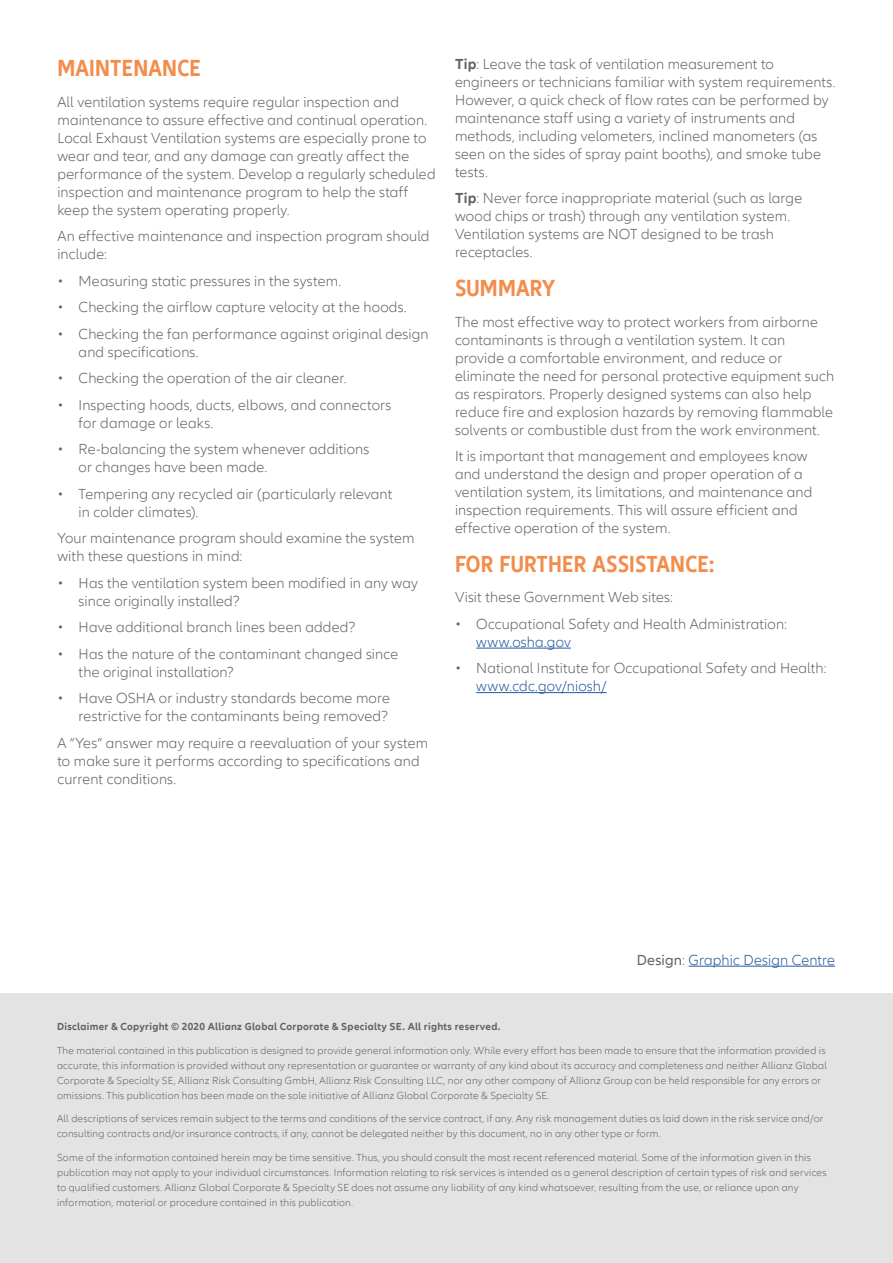
<style>
.page{position:relative;width:893px;height:1263px;background:#fff}
.page>*{position:absolute;margin:0;border:0;box-sizing:border-box;transform-origin:0 0}
.t1{font:700 condensed 24px "Allianz Neo";letter-spacing:.01em;color:#f28d4c}
.t2{font:300 15px/18px "Allianz Neo";letter-spacing:.01em;color:#636362}
.t3{font:300 15px "Allianz Neo";letter-spacing:.01em;color:#245a9c}
.t4{font:300 10.5px/15px "Allianz Neo";letter-spacing:.02em;color:#636362}
.t5{font:700 10.5px "Allianz Neo";letter-spacing:.025em;color:#636362}
.s1{font-weight:700}
.s2{font-weight:400;color:#636362}
.s3{color:#636362}
</style>
<div class="page">
<hr style="left:689px;top:966px;width:146px;height:1px;background:#245a9c">
<div style="left:0;top:993px;width:893px;height:270px;background:#e3e3e3"></div>
<hr style="left:476px;top:648px;width:95px;height:1px;background:#245a9c">
<hr style="left:476px;top:692px;width:131px;height:1px;background:#245a9c">
<h1 class="t1" style="left:57px;top:54px;width:145px">MAINTENANCE</h1>
<p class="t2" style="left:57px;top:93px;width:380px">All ventilation systems require regular inspection and maintenance to assure effective and continual operation.<br>Local Exhaust Ventilation systems are especially prone to wear and tear, and any damage can greatly affect the performance of the system. Develop a regularly scheduled inspection and maintenance program to help the staff keep the system operating properly.</p>
<p class="t2" style="left:57px;top:227px;width:374px">An effective maintenance and inspection program should include:</p>
<p class="t2" style="left:57px;top:272px;width:285px">• Measuring static pressures in the system.</p>
<p class="t2" style="left:57px;top:298px;width:351px">• Checking the airflow capture velocity at the hoods.</p>
<p class="t2" style="left:79px;top:325px;width:351px;text-indent:-21px">• Checking the fan performance against original design and specifications.</p>
<p class="t2" style="left:57px;top:369px;width:291px">• Checking the operation of the air cleaner.</p>
<p class="t2" style="left:79px;top:396px;width:314px;text-indent:-21px">• Inspecting hoods, ducts, elbows, and connectors for damage or leaks.</p>
<p class="t2" style="left:79px;top:440px;width:292px;text-indent:-21px">• Re-balancing the system whenever additions or changes have been made.</p>
<p class="t2" style="left:79px;top:485px;width:315px;text-indent:-21px">• Tempering any recycled air (particularly relevant in colder climates).</p>
<p class="t2" style="left:57px;top:529px;width:359px">Your maintenance program should examine the system with these questions in mind:</p>
<p class="t2" style="left:79px;top:574px;width:341px;text-indent:-21px">• Has the ventilation system been modified in any way since originally installed?</p>
<p class="t2" style="left:57px;top:618px;width:299px">• Have additional branch lines been added?</p>
<p class="t2" style="left:79px;top:645px;width:321px;text-indent:-21px">• Has the nature of the contaminant changed since the original installation?</p>
<p class="t2" style="left:57px;top:690px;width:334px;text-align:right">• Have OSHA or industry standards become more restrictive for the contaminants being removed?</p>
<p class="t2" style="left:57px;top:734px;width:372px">A “Yes” answer may require a reevaluation of your system to make sure it performs according to specifications and current conditions.</p>
<p class="t2" style="left:455px;top:55px;width:382px"><span class="s1">Tip</span>: Leave the task of ventilation measurement to engineers or technicians familiar with system requirements.<br>However, a quick check of flow rates can be performed by maintenance staff using a variety of instruments and methods, including velometers, inclined manometers (as seen on the sides of spray paint booths), and smoke tube tests.</p>
<p class="t2" style="left:455px;top:190px;width:349px"><span class="s1">Tip</span>: Never force inappropriate material (such as large wood chips or trash) through any ventilation system.<br>Ventilation systems are NOT designed to be trash receptacles.</p>
<h1 class="t1" style="left:455px;top:274px;width:102px">SUMMARY</h1>
<p class="t2" style="left:455px;top:313px;width:381px">The most effective way to protect workers from airborne contaminants is through a ventilation system. It can provide a comfortable environment, and reduce or eliminate the need for personal protective equipment such as respirators. Properly designed systems can also help reduce fire and explosion hazards by removing flammable solvents or combustible dust from the work environment.</p>
<p class="t2" style="left:455px;top:448px;width:359px">It is important that management and employees know and understand the design and proper operation of a ventilation system, its limitations, and maintenance and inspection requirements. This will assure efficient and effective operation of the system.</p>
<h1 class="t1" style="left:455px;top:550px;width:261px">FOR FURTHER ASSISTANCE:</h1>
<p class="t2" style="left:455px;top:589px;width:220px">Visit these Government Web sites:</p>
<p class="t2" style="left:455px;top:615px;width:333px">• Occupational Safety and Health Administration:</p>
<p class="t3" style="left:476px;top:633px;width:96px">www.osha.gov</p>
<p class="t2" style="left:455px;top:660px;width:373px">• National Institute for Occupational Safety and Health:</p>
<p class="t3" style="left:476px;top:678px;width:132px">www.cdc.gov/niosh/</p>
<p class="t3" style="left:637px;top:951px;width:200px"><span class="s2">Design</span><span class="s3">:</span> Graphic Design Centre</p>
<p class="t5" style="left:57px;top:1021px;width:445px">Disclaimer &amp; Copyright © 2020 Allianz Global Corporate &amp; Specialty SE. All rights reserved.</p>
<p class="t4" style="left:57px;top:1043px;width:771px">The material contained in this publication is designed to provide general information only. While every effort has been made to ensure that the information provided is accurate, this information is provided without any representation or guarantee or warranty of any kind about its accuracy and completeness and neither Allianz Global Corporate &amp; Specialty SE, Allianz Risk Consulting GmbH, Allianz Risk Consulting LLC, nor any other company of Allianz Group can be held responsible for any errors or omissions. This publication has been made on the sole initiative of Allianz Global Corporate &amp; Specialty SE.</p>
<p class="t4" style="left:57px;top:1111px;width:768px">All descriptions of services remain subject to the terms and conditions of the service contract, if any. Any risk management duties as laid down in the risk service and/or consulting contracts and/or insurance contracts, if any, cannot be delegated neither by this document, no in any other type or form.</p>
<p class="t4" style="left:57px;top:1150px;width:771px">Some of the information contained herein may be time sensitive. Thus, you should consult the most recent referenced material. Some of the information given in this publication may not apply to your individual circumstances. Information relating to risk services is intended as a general description of certain types of risk and services to qualified customers. Allianz Global Corporate &amp; Specialty SE does not assume any liability of any kind whatsoever, resulting from the use, or reliance upon any information, material or procedure contained in this publication.</p>
</div>
